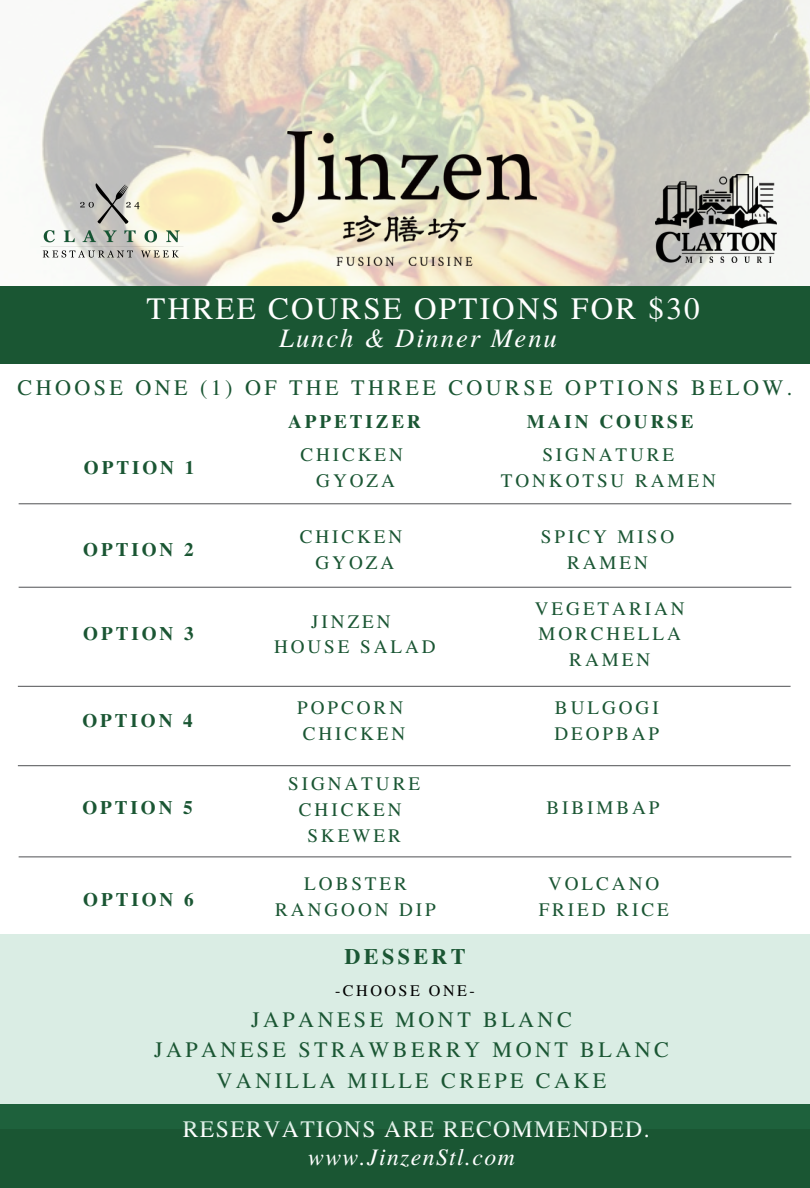
<style>
.page{position:relative;width:810px;height:1188px;background:#fff}
.page>*{position:absolute;margin:0;border:0;box-sizing:border-box;transform-origin:0 0}
.t1{font:31.05px "Free Serif";letter-spacing:.07em;color:#fff}
.t2{font:italic 26.55px "Free Serif";letter-spacing:.07em;color:#fff}
.t3{font:23.7px "Free Serif";letter-spacing:.06em;color:#fff}
.t4{font:italic 23.7px "Free Serif";letter-spacing:.06em;color:#fff}
.t5{font:22.05px/30.3px "Free Serif";letter-spacing:.155em;color:#1a5633;text-align:center}
.t6{font:700 22.05px "Free Serif";letter-spacing:.155em;color:#1a5633}
.t7{font:19.2px/25.8px "Free Serif";letter-spacing:.155em;color:#1a5633;text-align:center}
.t8{font:700 19.2px "Free Serif";letter-spacing:.155em;color:#1a5633}
.t9{font:16.05px "Free Serif";letter-spacing:.155em;color:#000}
</style>
<div class="page">
<img style="left:0;top:0;width:810px;height:287px">
<div style="left:0;top:287px;width:810px;height:77px;background:#1a5633"></div>
<div style="left:0;top:1104px;width:810px;height:84px;background:#1a5633"></div>
<img style="left:30px;top:176px;width:161px;height:89px">
<img style="left:655px;top:174px;width:122px;height:88px">
<img style="left:273px;top:132px;width:264px;height:133px">
<hr style="left:19px;top:503px;width:772px;height:1px;background:#636466">
<hr style="left:19px;top:587px;width:772px;height:1px;background:#636466">
<hr style="left:18px;top:686px;width:773px;height:1px;background:#636466">
<hr style="left:18px;top:765px;width:773px;height:1px;background:#636466">
<svg style="left:0;top:935px;width:810px;height:194px;background:#c1dace"></svg>
<hr style="left:19px;top:856px;width:772px;height:1px;background:#636466">
<h2 class="t1" style="left:147px;top:291px;width:555px">THREE COURSE OPTIONS FOR $30</h2>
<h6 class="t2" style="left:279px;top:323px;width:279px">Lunch &amp; Dinner Menu</h6>
<p class="t5" style="left:18px;top:373px;width:776px">CHOOSE ONE (1) OF THE THREE COURSE OPTIONS BELOW.</p>
<h4 class="t8" style="left:84px;top:457px;width:112px">OPTION 1</h4>
<p class="t8" style="left:83px;top:539px;width:112px">OPTION 2</p>
<p class="t8" style="left:83px;top:623px;width:112px">OPTION 3</p>
<p class="t8" style="left:82px;top:710px;width:112px">OPTION 4</p>
<p class="t8" style="left:82px;top:797px;width:112px">OPTION 5</p>
<h3 class="t8" style="left:83px;top:888px;width:112px">OPTION 6</h3>
<p class="t8" style="left:288px;top:410px;width:134px">APPETIZER</p>
<h1 class="t8" style="left:527px;top:410px;width:168px">MAIN COURSE</h1>
<h6 class="t7" style="left:300px;top:442px;width:104px">CHICKEN</h6>
<h6 class="t7" style="left:316px;top:468px;width:80px">GYOZA</h6>
<p class="t7" style="left:300px;top:524px;width:104px">CHICKEN</p>
<p class="t7" style="left:316px;top:550px;width:80px">GYOZA</p>
<p class="t7" style="left:311px;top:609px;width:81px">JINZEN</p>
<p class="t7" style="left:274px;top:635px;width:163px">HOUSE SALAD</p>
<p class="t7" style="left:297px;top:696px;width:107px">POPCORN</p>
<p class="t7" style="left:303px;top:721px;width:104px">CHICKEN</p>
<p class="t7" style="left:288px;top:772px;width:133px">SIGNATURE<br>CHICKEN</p>
<p class="t7" style="left:307px;top:823px;width:95px">SKEWER</p>
<h6 class="t7" style="left:501px;top:442px;width:217px">SIGNATURE<br>TONKOTSU RAMEN</h6>
<h6 class="t7" style="left:541px;top:524px;width:135px">SPICY MISO<br>RAMEN</h6>
<h6 class="t7" style="left:535px;top:596px;width:151px">VEGETARIAN</h6>
<p class="t7" style="left:538px;top:622px;width:144px">MORCHELLA<br>RAMEN</p>
<h6 class="t7" style="left:555px;top:696px;width:105px">BULGOGI</h6>
<p class="t7" style="left:554px;top:721px;width:106px">DEOPBAP</p>
<h6 class="t7" style="left:546px;top:795px;width:115px">BIBIMBAP</h6>
<p class="t7" style="left:275px;top:872px;width:162px">LOBSTER<br>RANGOON DIP</p>
<h4 class="t7" style="left:548px;top:872px;width:113px">VOLCANO</h4>
<h4 class="t7" style="left:539px;top:898px;width:132px">FRIED RICE</h4>
<p class="t6" style="left:344px;top:944px;width:123px">DESSERT</p>
<p class="t9" style="left:335px;top:981px;width:141px">-CHOOSE ONE-</p>
<p class="t5" style="left:154px;top:1005px;width:516px">JAPANESE MONT BLANC<br>JAPANESE STRAWBERRY MONT BLANC<br>VANILLA MILLE CREPE CAKE</p>
<p class="t3" style="left:183px;top:1116px;width:468px">RESERVATIONS ARE RECOMMENDED.</p>
<p class="t4" style="left:308px;top:1144px;width:208px">www.JinzenStl.com</p>
</div>
